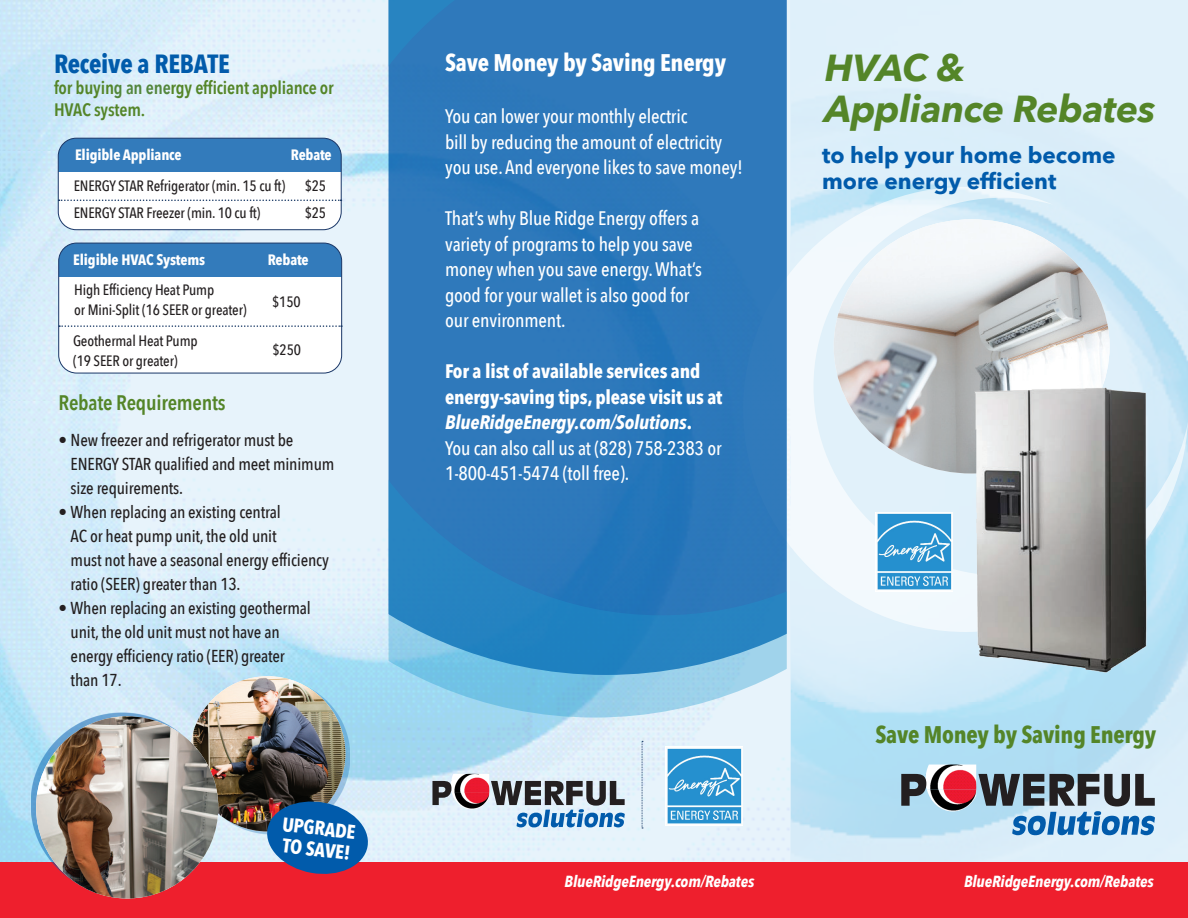
<style>
.page{position:relative;width:1188px;height:918px;background:#fff}
.page>*{position:absolute;margin:0;border:0;box-sizing:border-box;transform-origin:0 0}
.t1{font:italic 700 37.5px "Avenir Next";letter-spacing:-.01em;color:#548528}
.t2{font:700 26.25px "Avenir Next Condensed";letter-spacing:-.01em;color:#015bab}
.t3{font:700 24px "Avenir Next Condensed";letter-spacing:-.01em;color:#fff}
.t4{font:700 24px "Avenir Next Condensed";letter-spacing:-.01em;color:#548528}
.t5{font:700 22.5px/25.5px "Avenir Next";color:#015bab}
.t6{font:600 21px "Avenir Next Condensed";letter-spacing:-.01em;color:#548528}
.t7{font:700 19.65px "Avenir Next Condensed";color:#fff}
.t8{font:500 19.5px/25.5px "Avenir Next Condensed";letter-spacing:-.01em;color:#fff}
.t9{font:700 19.5px/25.5px "Avenir Next Condensed";letter-spacing:-.01em;color:#fff}
.t10{font:600 18px "Avenir Next Condensed";letter-spacing:-.01em;color:#548528}
.t11{font:500 17.25px "Avenir Next Condensed";letter-spacing:-.01em;color:#231f20}
.t12{font:italic 700 16.05px "Avenir Next Condensed";letter-spacing:-.01em;color:#fff}
.t13{font:500 15px/19.5px "Avenir Next Condensed";letter-spacing:-.01em;color:#231f20}
.t14{font:700 15px "Avenir Next Condensed";letter-spacing:-.01em;color:#fff}
.s1{color:#53863c}
.s2{font-style:italic}
.s3{font-weight:500}
</style>
<div class="page">
<img style="left:791px;top:0;width:397px;height:862px">
<img style="left:0;top:0;width:791px;height:862px">
<img style="left:926px;top:765px;width:50px;height:9px">
<svg style="left:901px;top:774px;width:254px;height:61px;background:#8392a5"></svg>
<svg style="left:787px;top:187px;width:401px;height:445px"></svg>
<svg style="left:389px;top:0;width:398px;height:718px;background:#3480bf"></svg>
<img style="left:451px;top:774px;width:38px;height:7px">
<svg style="left:432px;top:781px;width:193px;height:46px;background:#9298a8"></svg>
<div style="left:0;top:862px;width:1188px;height:56px;background:#ee1f2d"></div>
<div style="left:58px;top:138px;width:283px;height:92px;background:#fff;border-radius:18px"></div>
<div style="left:58px;top:138px;width:283px;height:34px;background:#337bbb"></div>
<div style="left:58px;top:138px;width:284px;height:92px;border:1px solid #193667;border-radius:18px"></div>
<svg style="left:59px;top:200px;width:282px;height:1px"></svg>
<div style="left:194px;top:679px;width:156px;height:155px;background:#015bab;opacity:.3"></div>
<img style="left:190px;top:676px;width:155px;height:156px;border-radius:78px">
<div style="left:31px;top:713px;width:183px;height:182px;background:#015bab;opacity:.5"></div>
<img style="left:36px;top:716px;width:182px;height:183px;border-radius:91px">
<svg style="left:264px;top:798px;width:107px;height:76px;background:#3a67a1"></svg>
<svg style="left:642px;top:741px;width:1px;height:88px"></svg>
<div style="left:59px;top:243px;width:283px;height:130px;background:#fff;border-radius:18px"></div>
<div style="left:59px;top:243px;width:283px;height:34px;background:#337bbb"></div>
<div style="left:58px;top:243px;width:284px;height:130px;border:1px solid #193667;border-radius:18px"></div>
<svg style="left:59px;top:325px;width:283px;height:2px"></svg>
<div style="left:665px;top:746px;width:78px;height:80px;background:#fff"></div>
<img style="left:667px;top:748px;width:75px;height:76px">
<img style="left:926px;top:369px;width:252px;height:323px">
<div style="left:875px;top:512px;width:78px;height:80px;background:#fff"></div>
<img style="left:877px;top:513px;width:75px;height:77px">
<p class="t2" style="left:54px;top:47px;width:177px">Receive a REBATE</p>
<p class="t10" style="left:54px;top:73px;width:281px">for buyin<span class="s1">g an ene</span>rgy efficient appliance or</p>
<p class="t10" style="left:54px;top:94px;width:93px">HVAC system.</p>
<p class="t14" style="left:75px;top:146px;width:108px">Eligible Appliance</p>
<p class="t14" style="left:291px;top:146px;width:42px">Rebate</p>
<p class="t13" style="left:74px;top:176px;width:213px">ENERGY STAR Refrigerator (min. 15 cu ft)</p>
<p class="t13" style="left:305px;top:176px;width:23px">$25</p>
<p class="t13" style="left:74px;top:203px;width:188px">ENERGY STAR Freezer (min. 10 cu ft)</p>
<p class="t13" style="left:305px;top:203px;width:23px">$25</p>
<p class="t14" style="left:73px;top:251px;width:133px">Eligible HVAC Systems</p>
<p class="t14" style="left:268px;top:251px;width:42px">Rebate</p>
<p class="t13" style="left:74px;top:280px;width:174px">High Efficiency Heat Pump<br>or Mini-Split (16 SEER or greater)</p>
<p class="t13" style="left:272px;top:292px;width:30px">$150</p>
<p class="t13" style="left:73px;top:331px;width:126px">Geothermal Heat Pump</p>
<p class="t13" style="left:73px;top:350px;width:106px">(19 SEER or greater)</p>
<p class="t13" style="left:273px;top:340px;width:30px">$250</p>
<p class="t6" style="left:59px;top:384px;width:169px">Rebate Requirements</p>
<p class="t11" style="left:59px;top:429px;width:236px">• New freezer and refrigerator must be</p>
<p class="t11" style="left:71px;top:453px;width:265px">ENERGY STAR qualified and meet minimum</p>
<p class="t11" style="left:71px;top:477px;width:114px">size requirements.</p>
<p class="t11" style="left:59px;top:501px;width:224px">• When replacing an existing central</p>
<p class="t11" style="left:71px;top:525px;width:208px">AC or heat pump unit, the old unit</p>
<p class="t11" style="left:71px;top:549px;width:260px">must not have a seasonal energy efficiency</p>
<p class="t11" style="left:71px;top:573px;width:171px">ratio (SEER) greater than 13.</p>
<p class="t11" style="left:59px;top:597px;width:254px">• When replacing an existing geothermal</p>
<p class="t11" style="left:71px;top:621px;width:211px">unit, the old unit must not have an</p>
<p class="t11" style="left:71px;top:645px;width:216px">energy efficiency ratio (EER) greater</p>
<p class="t11" style="left:71px;top:669px;width:52px">than 17.</p>
<p class="t7" style="left:284px;top:812px;width:75px;rotate:7deg">UPGRADE</p>
<p class="t7" style="left:284px;top:833px;width:70px;rotate:7deg">TO SAVE!</p>
<p class="t3" style="left:445px;top:48px;width:283px">Save Money by Saving Energy</p>
<p class="t8" style="left:445px;top:103px;width:244px">You can lower your monthly electric</p>
<p class="t8" style="left:445px;top:129px;width:299px">bill by reducing the amount of electricity you use. And everyone likes to save money!</p>
<p class="t8" style="left:445px;top:205px;width:256px">That’s why Blue Ridge Energy offers a variety of programs to help you save</p>
<p class="t8" style="left:445px;top:256px;width:258px">money when you save energy. What’s</p>
<p class="t8" style="left:445px;top:282px;width:246px">good for your wallet is also good for</p>
<p class="t8" style="left:445px;top:307px;width:122px">our environment.</p>
<p class="t9" style="left:445px;top:358px;width:279px">For a list of available services and energy-saving tips, please visit us at <span class="s2">BlueRidgeEnergy.com/Solutions</span>.<br><span class="s3">You can also call us at (828) 758-2383 or</span></p>
<p class="t8" style="left:445px;top:460px;width:186px">1-800-451-5474 (toll free).</p>
<p class="t1" style="left:825px;top:35px;width:142px">HVAC &amp;</p>
<p class="t1" style="left:825px;top:76px;width:332px">Appliance Rebates</p>
<p class="t5" style="left:822px;top:142px;width:295px">to help your home become more energy efficient</p>
<p class="t12" style="left:565px;top:871px;width:191px">BlueRidgeEnergy.com/Rebates</p>
<p class="t4" style="left:875px;top:719px;width:283px">Save Money by Saving Energy</p>
<p class="t12" style="left:964px;top:871px;width:191px">BlueRidgeEnergy.com/Rebates</p>
</div>
